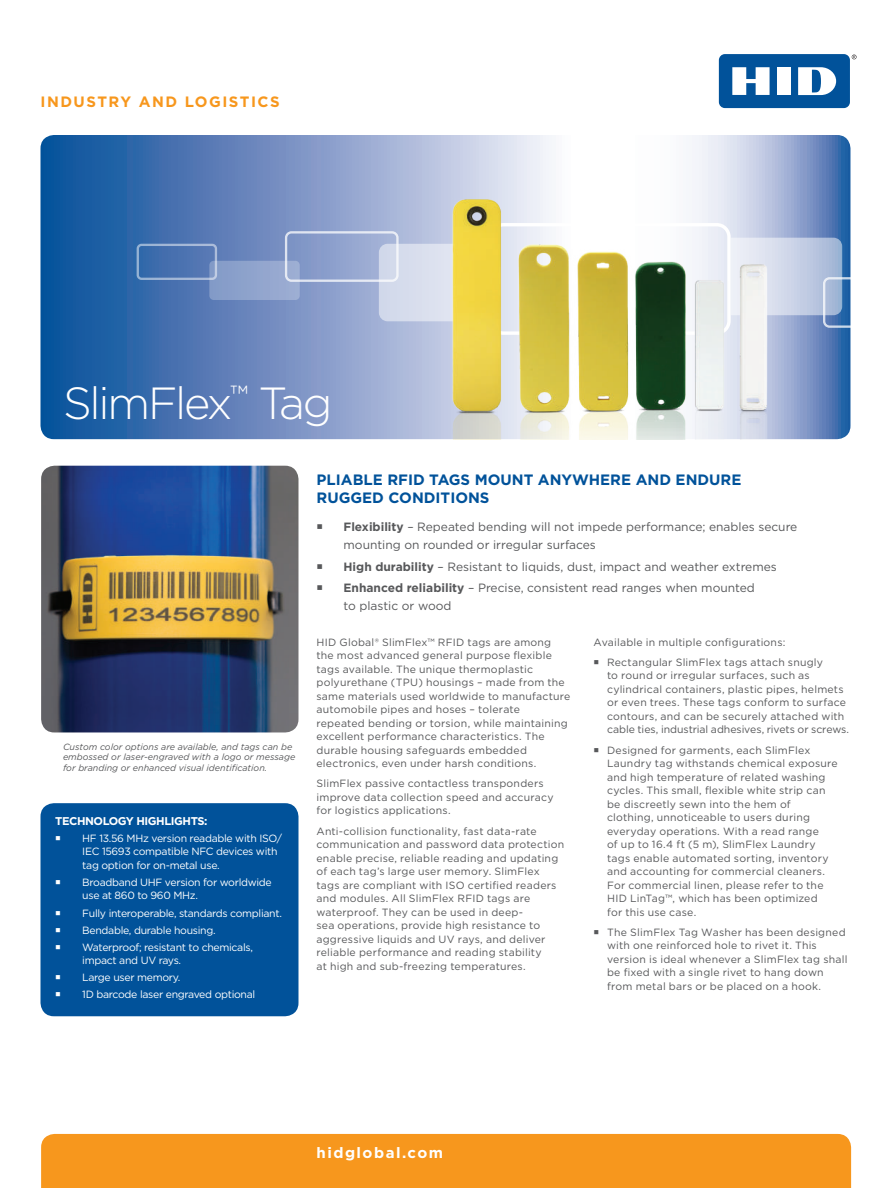
<style>
.page{position:relative;width:891px;height:1188px;background:#fff}
.page>*{position:absolute;margin:0;border:0;box-sizing:border-box;transform-origin:0 0}
.t1{font:300 45px "Gotham";letter-spacing:-.05em;color:#fff}
.t2{font:700 15px/18px "Gotham";color:#01529a}
.t3{font:700 15px "Gotham";letter-spacing:.1em;color:#f7971d}
.t4{font:700 15px "Gotham";letter-spacing:.1em;color:#fff}
.t5{font:12px/18px "Gotham";color:#57585a}
.t6{font:700 11.25px "Gotham";letter-spacing:-.04em;color:#fff}
.t7{font:10.5px/13.5px "Gotham";letter-spacing:.02em;color:#57585a}
.t8{font:10.5px/17px "Gotham";letter-spacing:-.03em;color:#fff}
.t9{font:italic 9px/10.8px "Gotham";color:#57585a}
.s1{font-weight:700}
</style>
<div class="page">
<svg style="left:40px;top:135px;width:810px;height:304px;background:#6386bc"></svg>
<svg style="left:852px;top:55px;width:5px;height:4px"></svg>
<div style="left:719px;top:54px;width:131px;height:54px;background:#01529a;border-radius:6px"></div>
<div style="left:777px;top:67px;width:14px;height:28px;background:#fff"></div>
<svg style="left:732px;top:67px;width:38px;height:28px"></svg>
<svg style="left:798px;top:67px;width:38px;height:28px"></svg>
<div style="left:41px;top:1134px;width:810px;height:54px;background:#f7971d"></div>
<img style="left:41px;top:466px;width:257px;height:267px">
<div style="left:40px;top:803px;width:258px;height:213px;background:#01529a;border-radius:14px"></div>
<div style="left:285px;top:231px;width:114px;height:51px;border:2px solid #fff;border-radius:5px"></div>
<div style="left:209px;top:261px;width:91px;height:39px;background:linear-gradient(to right,#7f98c6,#a4b3d6);border-radius:4px"></div>
<div style="left:137px;top:244px;width:80px;height:36px;border:2px solid #fff;border-radius:4px"></div>
<div style="left:379px;top:244px;width:67px;height:77px;background:#d8dded"></div>
<svg style="left:781px;top:238px;width:70px;height:90px;background:#a1b6d6"></svg>
<img style="left:446px;top:140px;width:335px;height:299px">
<h2 class="t3" style="left:40px;top:92px;width:241px">INDUSTRY AND LOGISTICS</h2>
<h1 class="t1" style="left:63px;top:375px;width:271px">SlimFlex<sup>™</sup> Tag</h1>
<p class="t9" style="left:63px;top:741px;width:234px">Custom color options are available, and tags can be embossed or laser-engraved with a logo or message for branding or enhanced visual identification.</p>
<p class="t6" style="left:55px;top:814px;width:154px">TECHNOLOGY HIGHLIGHTS:</p>
<p class="t8" style="left:82px;top:831px;width:201px;line-height:13.5px">HF 13.56 MHz version readable with ISO/<br>IEC 15693 compatible NFC devices with tag option for on-metal use.</p>
<p class="t8" style="left:82px;top:875px;width:191px;line-height:13.5px">Broadband UHF version for worldwide use at 860 to 960 MHz.</p>
<p class="t8" style="left:82px;top:904px;width:201px">Fully interoperable, standards compliant.<br>Bendable, durable housing.<br>Waterproof; resistant to chemicals,</p>
<p class="t8" style="left:82px;top:952px;width:174px">impact and UV rays.<br>Large user memory.<br>1D barcode laser engraved optional</p>
<h2 class="t2" style="left:316px;top:471px;width:427px">PLIABLE RFID TAGS MOUNT ANYWHERE AND ENDURE<br>RUGGED CONDITIONS</h2>
<p class="t5" style="left:344px;top:518px;width:455px"><span class="s1">Flexibility</span> – Repeated bending will not impede performance; enables secure mounting on rounded or irregular surfaces</p>
<p class="t5" style="left:344px;top:555px;width:435px;line-height:21.5px"><span class="s1">High durability</span> – Resistant to liquids, dust, impact and weather extremes<br><span class="s1">Enhanced reliability</span> – Precise, consistent read ranges when mounted</p>
<p class="t5" style="left:344px;top:597px;width:110px">to plastic or wood</p>
<p class="t7" style="left:316px;top:635px;width:256px">HID Global® SlimFlex™ RFID tags are among the most advanced general purpose flexible tags available. The unique thermoplastic polyurethane (TPU) housings – made from the same materials used worldwide to manufacture automobile pipes and hoses – tolerate repeated bending or torsion, while maintaining excellent performance characteristics. The durable housing safeguards embedded electronics, even under harsh conditions.</p>
<p class="t7" style="left:316px;top:777px;width:239px">SlimFlex passive contactless transponders improve data collection speed and accuracy for logistics applications.</p>
<p class="t7" style="left:316px;top:824px;width:249px">Anti-collision functionality, fast data-rate communication and password data protection enable precise, reliable reading and updating of each tag’s large user memory. SlimFlex tags are compliant with ISO certified readers and modules. All SlimFlex RFID tags are waterproof. They can be used in deep-<br>sea operations, provide high resistance to aggressive liquids and UV rays, and deliver reliable performance and reading stability<br>at high and sub-freezing temperatures.</p>
<p class="t7" style="left:607px;top:632px;width:218px;line-height:20.2px;text-indent:-14px">Available in multiple configurations:<br>Rectangular SlimFlex tags attach snugly</p>
<p class="t7" style="left:607px;top:669px;width:244px">to round or irregular surfaces, such as cylindrical containers, plastic pipes, helmets or even trees. These tags conform to surface contours, and can be securely attached with cable ties, industrial adhesives, rivets or screws.</p>
<p class="t7" style="left:607px;top:743px;width:232px">Designed for garments, each SlimFlex Laundry tag withstands chemical exposure and high temperature of related washing cycles. This small, flexible white strip can be discreetly sewn into the hem of clothing, unnoticeable to users during everyday operations. With a read range<br>of up to 16.4 ft (5 m), SlimFlex Laundry tags enable automated sorting, inventory and accounting for commercial cleaners.<br>For commercial linen, please refer to the HID LinTag™, which has been optimized<br>for this use case.</p>
<p class="t7" style="left:607px;top:925px;width:242px">The SlimFlex Tag Washer has been designed with one reinforced hole to rivet it. This version is ideal whenever a SlimFlex tag shall be fixed with a single rivet to hang down from metal bars or be placed on a hook.</p>
<h2 class="t4" style="left:316px;top:1142px;width:128px">hidglobal.com</h2>
</div>
